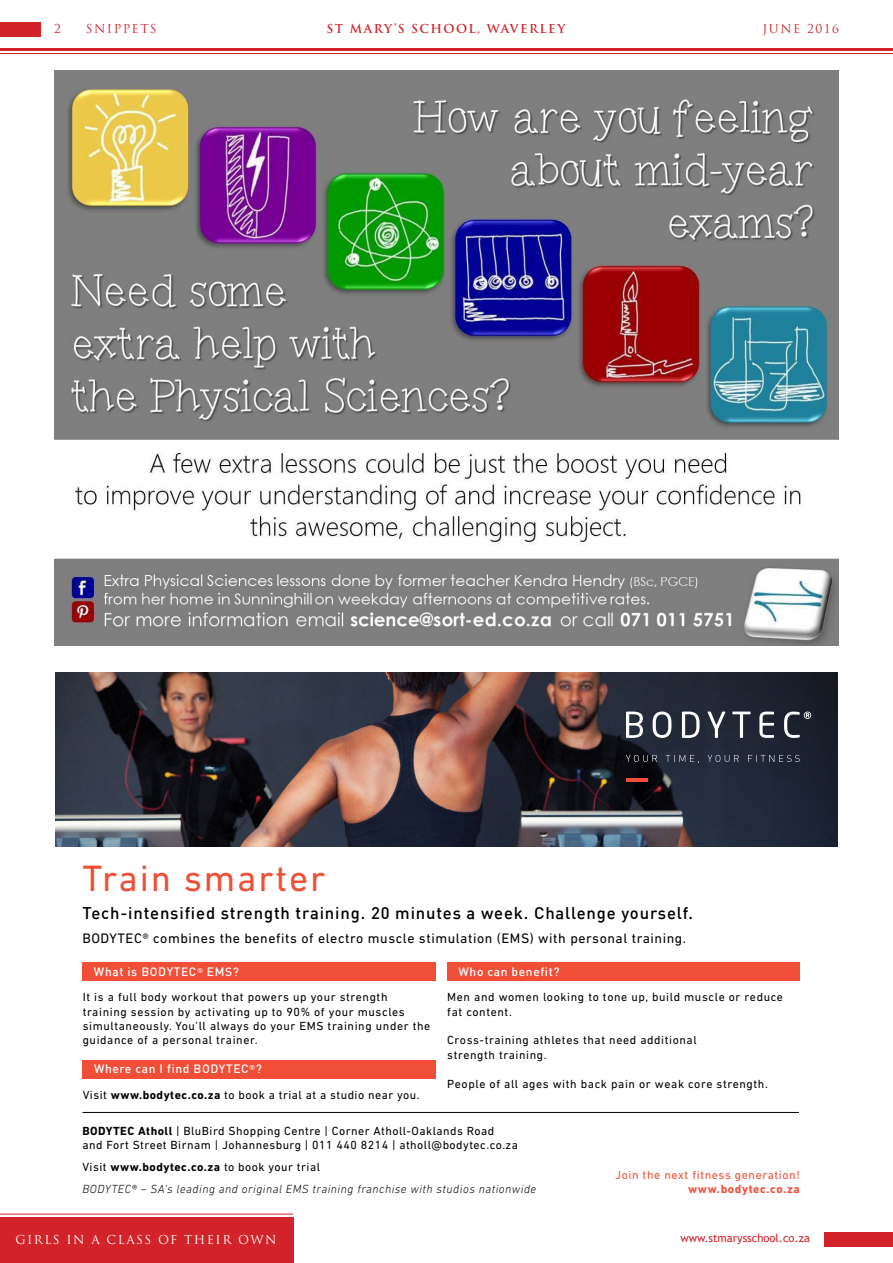
<style>
.page{position:relative;width:893px;height:1263px;background:#fff}
.page>*{position:absolute;margin:0;border:0;box-sizing:border-box;transform-origin:0 0}
.t1{font:37.2px "DIN Next LT Pro";letter-spacing:.05em;color:#f04e37}
.t2{font:500 16.65px "DIN";letter-spacing:.05em;color:#000}
.t3{font:13.95px "DIN Next LT Pro";letter-spacing:.04em;color:#000}
.t4{font:12px/14.4px "DIN Next LT Pro";letter-spacing:.05em;color:#000}
.t5{font:italic 300 12px/21.9px "DIN Next LT Pro";letter-spacing:.04em;color:#000}
.t6{font:500 12px "DIN";letter-spacing:.05em;color:#fff}
.t7{font:12px "DIN Next LT Pro";letter-spacing:.05em;color:#f04e37}
.t8{font:700 12px "Trajan Pro";letter-spacing:.12em;color:#d2232a}
.t9{font:12px "Trajan Pro";letter-spacing:.12em;color:#fff}
.t10{font:12px "Trajan Pro";letter-spacing:.12em;color:#d2232a}
.t11{font:700 12px "DIN Next LT Pro";letter-spacing:.05em;color:#f04e37}
.t12{font:11.25px "Trebuchet MS";color:#d2232a}
.s1{font-weight:700}
.s2{font-weight:400;font-style:normal}
.s3{font-weight:700;font-style:normal}
</style>
<div class="page">
<hr style="left:0;top:49px;width:893px;height:2px;background:#d2232a">
<hr style="left:0;top:53px;width:893px;height:1px;background:#d2232a">
<div style="left:0;top:23px;width:40px;height:14px;background:#d2232a"></div>
<div style="left:825px;top:1233px;width:68px;height:14px;background:#d2232a"></div>
<div style="left:0;top:1217px;width:293px;height:46px;background:#d2232a"></div>
<hr style="left:0;top:1214px;width:293px;height:1px;background:#d2232a">
<img style="left:54px;top:70px;width:785px;height:575px">
<div style="left:83px;top:962px;width:353px;height:19px;background:#f04e37"></div>
<div style="left:447px;top:962px;width:353px;height:19px;background:#f04e37"></div>
<div style="left:83px;top:1060px;width:353px;height:18px;background:#f04e37"></div>
<img style="left:55px;top:672px;width:783px;height:175px">
<hr style="left:82px;top:1112px;width:717px;height:1px;background:#000">
<svg style="left:626px;top:755px;width:174px;height:8px"></svg>
<hr style="left:626px;top:779px;width:22px;height:3px;background:#f04e37">
<svg style="left:626px;top:711px;width:17px;height:27px"></svg>
<svg style="left:653px;top:711px;width:18px;height:27px"></svg>
<svg style="left:682px;top:711px;width:17px;height:27px"></svg>
<svg style="left:707px;top:711px;width:18px;height:27px"></svg>
<svg style="left:732px;top:711px;width:18px;height:27px"></svg>
<svg style="left:759px;top:711px;width:15px;height:27px"></svg>
<svg style="left:784px;top:711px;width:27px;height:27px"></svg>
<p class="t10" style="left:54px;top:21px;width:8px">2</p>
<p class="t10" style="left:86px;top:21px;width:72px">SNIPPETS</p>
<p class="t8" style="left:326px;top:21px;width:241px">ST MARY’S SCHOOL, WAVERLEY</p>
<p class="t10" style="left:762px;top:21px;width:78px">JUNE 2016</p>
<h1 class="t1" style="left:82px;top:857px;width:245px">Train smarter</h1>
<h2 class="t2" style="left:82px;top:902px;width:612px">Tech-intensified strength training. 20 minutes a week. Challenge yourself.</h2>
<p class="t3" style="left:82px;top:930px;width:605px">BODYTEC® combines the benefits of electro muscle stimulation (EMS) with personal training.</p>
<p class="t6" style="left:459px;top:963px;width:102px">Who can benefit?</p>
<p class="t4" style="left:447px;top:990px;width:337px">Men and women looking to tone up, build muscle or reduce fat content.</p>
<p class="t4" style="left:447px;top:1033px;width:251px">Cross-training athletes that need additional strength training.</p>
<p class="t4" style="left:447px;top:1076px;width:322px">People of all ages with back pain or weak core strength.</p>
<p class="t4" style="left:82px;top:1123px;width:437px"><span class="s1">BODYTEC Atholl</span> | BluBird Shopping Centre | Corner Atholl-Oaklands Road<br>and Fort Street Birnam | Johannesburg | 011 440 8214 | atholl@bodytec.co.za</p>
<p class="t5" style="left:82px;top:1156px;width:455px"><span class="s2">Visit</span> <span class="s3">www.bodytec.co.za</span> <span class="s2">to book your trial<br></span>BODYTEC® – SA’s leading and original EMS training franchise with studios nationwide</p>
<p class="t6" style="left:94px;top:963px;width:146px">What is BODYTEC<sup>®</sup> EMS?</p>
<p class="t4" style="left:83px;top:990px;width:349px">It is a full body workout that powers up your strength training session by activating up to 90% of your muscles simultaneously. You’ll always do your EMS training under the guidance of a personal trainer.</p>
<p class="t6" style="left:94px;top:1061px;width:169px">Where can I find BODYTEC<sup>®</sup>?</p>
<p class="t4" style="left:83px;top:1087px;width:338px">Visit <span class="s1">www.bodytec.co.za</span> to book a trial at a studio near you.</p>
<p class="t7" style="left:615px;top:1168px;width:186px">Join the next fitness generation!</p>
<p class="t11" style="left:688px;top:1182px;width:113px">www.bodytec.co.za</p>
<p class="t9" style="left:15px;top:1232px;width:263px">GIRLS IN A CLASS OF THEIR OWN</p>
<p class="t12" style="left:680px;top:1231px;width:131px">www.stmarysschool.co.za</p>
</div>
